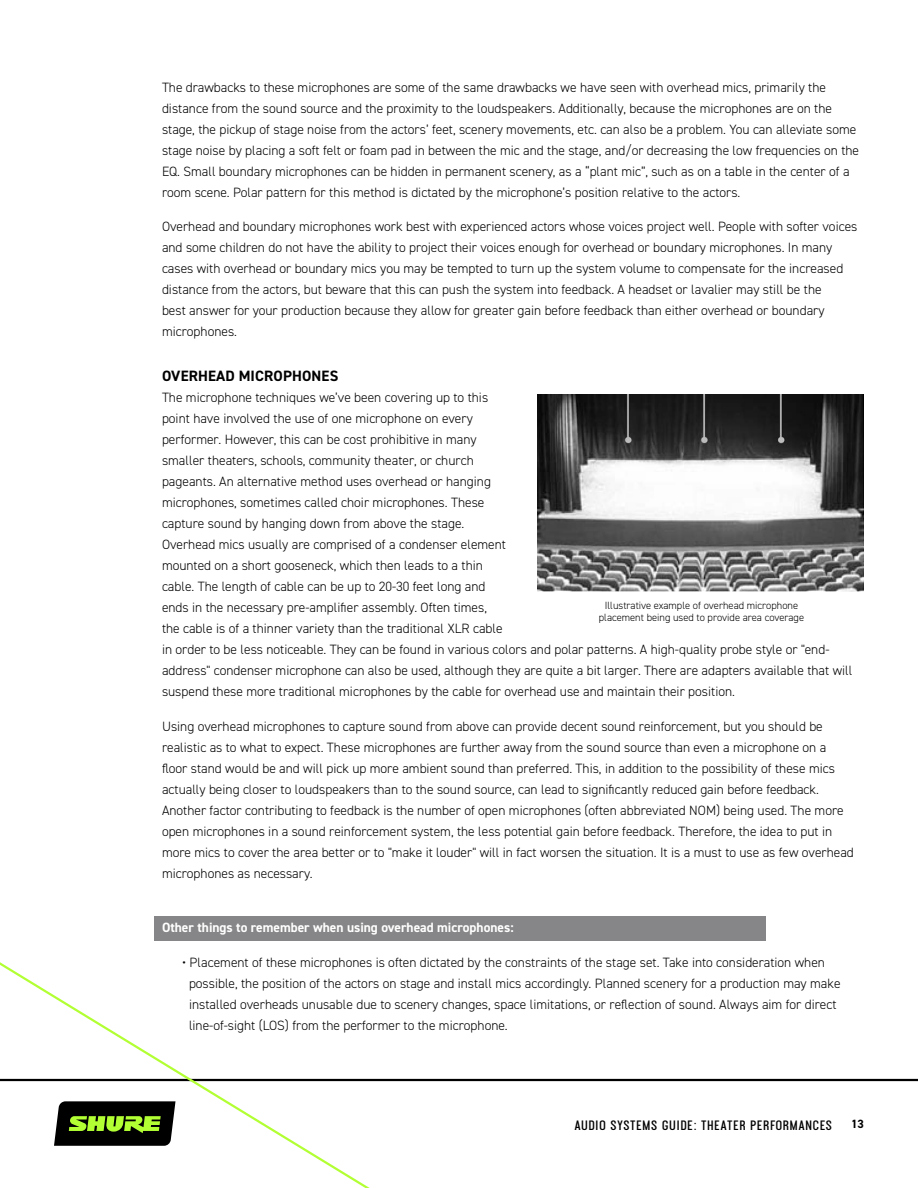
<style>
.page{position:relative;width:918px;height:1188px;background:#fff}
.page>*{position:absolute;margin:0;border:0;box-sizing:border-box;transform-origin:0 0}
.t1{font:700 15px "DIN2014";letter-spacing:.01em;color:#000}
.t2{font:300 13.5px/21px "DIN2014";color:#000}
.t3{font:700 13.5px "DIN2014";color:#fff}
.t4{font:700 12px "Ostrich Proper";letter-spacing:.03em;color:#000}
.t5{font:700 12px "DIN2014";color:#000}
.t6{font:300 10.5px/12px "DIN2014";color:#000;text-align:center}
</style>
<div class="page">
<hr style="left:0;top:1079px;width:918px;height:2px;background:#000">
<svg style="left:0;top:940px;width:407px;height:248px"></svg>
<div style="left:154px;top:916px;width:611px;height:24px;background:#868688"></div>
<img style="left:538px;top:394px;width:326px;height:197px">
<p class="t2" style="left:162px;top:76px;width:699px">The drawbacks to these microphones are some of the same drawbacks we have seen with overhead mics, primarily the distance from the sound source and the proximity to the loudspeakers. Additionally, because the microphones are on the stage, the pickup of stage noise from the actors’ feet, scenery movements, etc. can also be a problem. You can alleviate some stage noise by placing a soft felt or foam pad in between the mic and the stage, and/or decreasing the low frequencies on the EQ. Small boundary microphones can be hidden in permanent scenery, as a “plant mic”, such as on a table in the center of a room scene. Polar pattern for this method is dictated by the microphone’s position relative to the actors.</p>
<p class="t2" style="left:162px;top:216px;width:697px">Overhead and boundary microphones work best with experienced actors whose voices project well. People with softer voices and some children do not have the ability to project their voices enough for overhead or boundary microphones. In many cases with overhead or boundary mics you may be tempted to turn up the system volume to compensate for the increased distance from the actors, but beware that this can push the system into feedback. A headset or lavalier may still be the<br>best answer for your production because they allow for greater gain before feedback than either overhead or boundary microphones.</p>
<p class="t1" style="left:162px;top:366px;width:178px">OVERHEAD MICROPHONES</p>
<p class="t2" style="left:162px;top:387px;width:692px">The microphone techniques we’ve been covering up to this<br>point have involved the use of one microphone on every<br>performer. However, this can be cost prohibitive in many<br>smaller theaters, schools, community theater, or church<br>pageants. An alternative method uses overhead or hanging<br>microphones, sometimes called choir microphones. These<br>capture sound by hanging down from above the stage.<br>Overhead mics usually are comprised of a condenser element<br>mounted on a short gooseneck, which then leads to a thin<br>cable. The length of cable can be up to 20-30 feet long and<br>ends in the necessary pre-amplifier assembly. Often times,<br>the cable is of a thinner variety than the traditional XLR cable<br>in order to be less noticeable. They can be found in various colors and polar patterns. A high-quality probe style or "end&shy;address" condenser microphone can also be used, although they are quite a bit larger. There are adapters available that will suspend these more traditional microphones by the cable for overhead use and maintain their position.</p>
<p class="t2" style="left:162px;top:716px;width:693px">Using overhead microphones to capture sound from above can provide decent sound reinforcement, but you should be realistic as to what to expect. These microphones are further away from the sound source than even a microphone on a floor stand would be and will pick up more ambient sound than preferred. This, in addition to the possibility of these mics actually being closer to loudspeakers than to the sound source, can lead to significantly reduced gain before feedback.<br>Another factor contributing to feedback is the number of open microphones (often abbreviated NOM) being used. The more open microphones in a sound reinforcement system, the less potential gain before feedback. Therefore, the idea to put in more mics to cover the area better or to "make it louder" will in fact worsen the situation. It is a must to use as few overhead microphones as necessary.</p>
<p class="t6" style="left:599px;top:599px;width:207px">Illustrative example of overhead microphone placement being used to provide area coverage</p>
<p class="t3" style="left:162px;top:919px;width:353px">Other things to remember when using overhead microphones:</p>
<p class="t2" style="left:189px;top:952px;width:653px;text-indent:-7px">• Placement of these microphones is often dictated by the constraints of the stage set. Take into consideration when possible, the position of the actors on stage and install mics accordingly. Planned scenery for a production may make installed overheads unusable due to scenery changes, space limitations, or reflection of sound. Always aim for direct line-of-sight (LOS) from the performer to the microphone.</p>
<p class="t4" style="left:574px;top:1118px;width:260px">AUDIO SYSTEMS GUIDE: THEATER PERFORMANCES</p>
<p class="t5" style="left:851px;top:1116px;width:14px">13</p>
</div>
